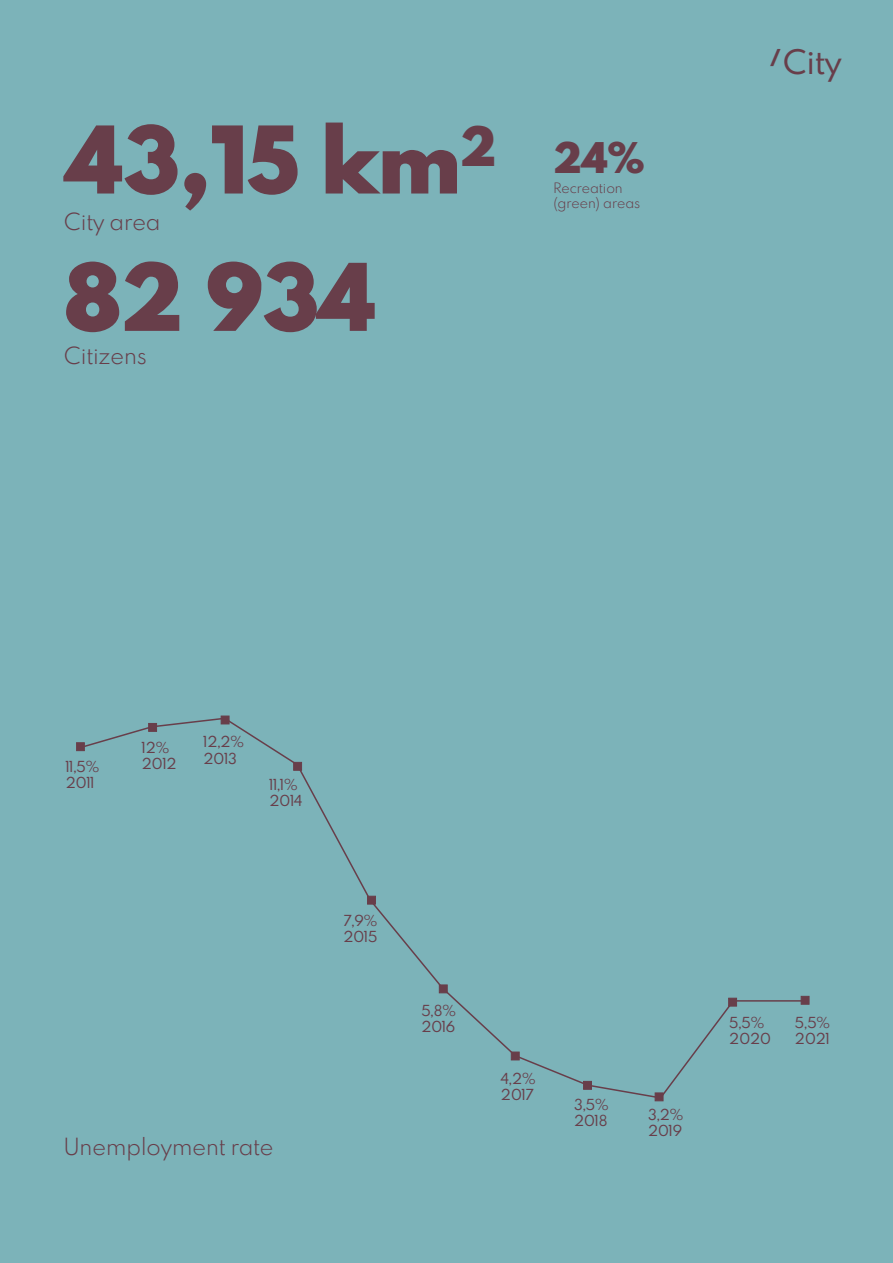
<style>
.page{position:relative;width:893px;height:1263px;background:#7cb3b9}
.page>*{position:absolute;margin:0;border:0;box-sizing:border-box;transform-origin:0 0}
.t1{font:900 82.5px/137.4px "Spartan MB";color:#683e4a}
.t2{font:900 37.5px "Spartan MB";color:#683e4a}
.t3{font:30px "Spartan MB";color:#683e4a}
.t4{font:300 21px "Spartan MB";color:#683e4a}
.t5{font:13.5px/16.2px "Spartan MB";color:#683e4a}
.t6{font:300 12.75px/15.3px "Spartan MB";color:#683e4a}
</style>
<div class="page">
<svg style="left:77px;top:716px;width:730px;height:384px"></svg>
<div style="left:76px;top:742px;width:9px;height:9px;background:#683e4a;border:1px solid #683e4a"></div>
<div style="left:148px;top:723px;width:9px;height:9px;background:#683e4a"></div>
<div style="left:221px;top:716px;width:8px;height:8px;background:#683e4a"></div>
<div style="left:293px;top:762px;width:9px;height:9px;background:#683e4a;border:1px solid #683e4a"></div>
<div style="left:367px;top:896px;width:9px;height:8px;background:#683e4a"></div>
<div style="left:439px;top:984px;width:9px;height:9px;background:#683e4a;border:1px solid #683e4a"></div>
<div style="left:511px;top:1052px;width:9px;height:8px;background:#683e4a;border:1px solid #683e4a"></div>
<div style="left:583px;top:1081px;width:9px;height:9px;background:#683e4a;border:1px solid #683e4a"></div>
<div style="left:655px;top:1092px;width:8px;height:9px;background:#683e4a;border:1px solid #683e4a"></div>
<div style="left:728px;top:998px;width:9px;height:8px;background:#683e4a;border:1px solid #683e4a"></div>
<div style="left:801px;top:996px;width:8px;height:8px;background:#683e4a"></div>
<h1 class="t1" style="left:64px;top:92px;width:434px">43,15 km<sup>2<br></sup>82 934</h1>
<h3 class="t4" style="left:64px;top:206px;width:98px">City area</h3>
<h3 class="t4" style="left:64px;top:340px;width:85px">Citizens</h3>
<h2 class="t2" style="left:553px;top:127px;width:92px">24%</h2>
<p class="t6" style="left:553px;top:180px;width:88px">Recreation (green) areas</p>
<h3 class="t3" style="left:770px;top:39px;width:73px"><sup>/</sup>City</h3>
<p class="t5" style="left:66px;top:758px;width:35px">11,5%<br>2011</p>
<p class="t5" style="left:142px;top:739px;width:36px">12%<br>2012</p>
<p class="t5" style="left:204px;top:733px;width:42px">12,2%<br>2013</p>
<p class="t5" style="left:270px;top:776px;width:34px">11,1%<br>2014</p>
<p class="t5" style="left:343px;top:912px;width:36px">7,9%<br>2015</p>
<h3 class="t4" style="left:64px;top:1131px;width:211px">Unemployment rate</h3>
<p class="t5" style="left:421px;top:1001px;width:36px">5,8%<br>2016</p>
<p class="t5" style="left:501px;top:1070px;width:36px">4,2%<br>2017</p>
<p class="t5" style="left:574px;top:1096px;width:36px">3,5%<br>2018</p>
<p class="t5" style="left:648px;top:1106px;width:37px">3,2%<br>2019</p>
<p class="t5" style="left:729px;top:1014px;width:43px">5,5%<br>2020</p>
<p class="t5" style="left:795px;top:1014px;width:37px">5,5%<br>2021</p>
</div>
